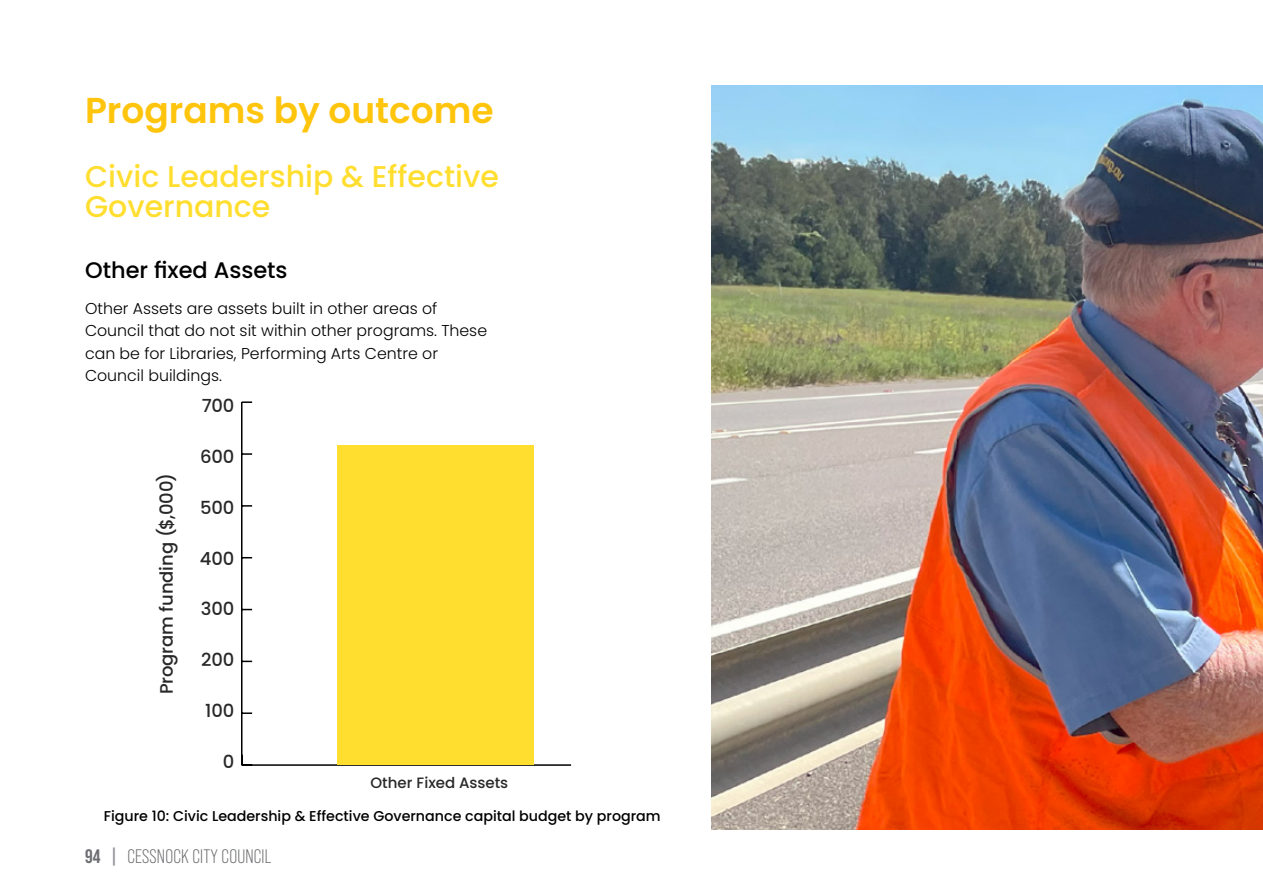
<style>
.page{position:relative;width:1263px;height:893px;background:#fff}
.page>*{position:absolute;margin:0;border:0;box-sizing:border-box;transform-origin:0 0}
.t1{font:600 36px "Poppins";color:#ffc40c}
.t2{font:500 30px/30px "Poppins";color:#ffde2f}
.t3{font:500 22.5px "Poppins";color:#000}
.t4{font:19.5px "Bebas Neue Pro";letter-spacing:.01em;color:#6d6e71}
.t5{font:500 18px "Poppins";letter-spacing:-.005em;color:#292829}
.t6{font:300 15.75px/22.5px "Poppins";color:#000}
.t7{font:500 15px "Poppins";color:#292829}
.t8{font:500 14.25px "Poppins";color:#000}
.s1{font-weight:700}
.s2{font-weight:700;font-size:18.15px;color:#939598}
</style>
<div class="page">
<img style="left:711px;top:85px;width:552px;height:744px">
<hr style="left:242px;top:764px;width:329px;height:2px;background:#000">
<hr style="left:241px;top:402px;width:1px;height:363px;background:#000">
<svg style="left:242px;top:712px;width:10px;height:2px"></svg>
<svg style="left:242px;top:505px;width:10px;height:2px"></svg>
<svg style="left:242px;top:453px;width:10px;height:2px"></svg>
<svg style="left:242px;top:401px;width:10px;height:2px"></svg>
<div style="left:338px;top:445px;width:196px;height:320px;background:#ffde2f"></div>
<h1 class="t1" style="left:85px;top:89px;width:410px">Programs by outcome</h1>
<h2 class="t2" style="left:85px;top:162px;width:415px">Civic Leadership &amp; Effective<br>Governance</h2>
<h3 class="t3" style="left:85px;top:257px;width:204px">Other fixed Assets</h3>
<p class="t6" style="left:85px;top:297px;width:404px">Other Assets are assets built in other areas of Council that do not sit within other programs. These can be for Libraries, Performing Arts Centre or Council buildings.</p>
<p class="t5" style="left:202px;top:395px;width:34px">700</p>
<p class="t5" style="left:200px;top:446px;width:36px">600</p>
<p class="t5" style="left:200px;top:497px;width:36px">500</p>
<p class="t5" style="left:200px;top:548px;width:36px">400</p>
<p class="t5" style="left:201px;top:599px;width:35px">300</p>
<p class="t5" style="left:201px;top:649px;width:35px">200</p>
<p class="t5" style="left:205px;top:700px;width:31px">100</p>
<p class="t5" style="left:223px;top:751px;width:13px">0</p>
<p class="t5" style="left:156px;top:694px;width:223px;rotate:-90deg">Program funding ($,000)</p>
<p class="t7" style="left:370px;top:774px;width:139px">Other Fixed Assets</p>
<p class="t8" style="left:104px;top:808px;width:558px">Figure 10: Civic Leadership &amp; Effective Governance capital budget by program</p>
<p class="t4" style="left:85px;top:846px;width:188px"><span class="s1">94</span> <span class="s2">|</span> CESSNOCK CITY COUNCIL</p>
</div>
